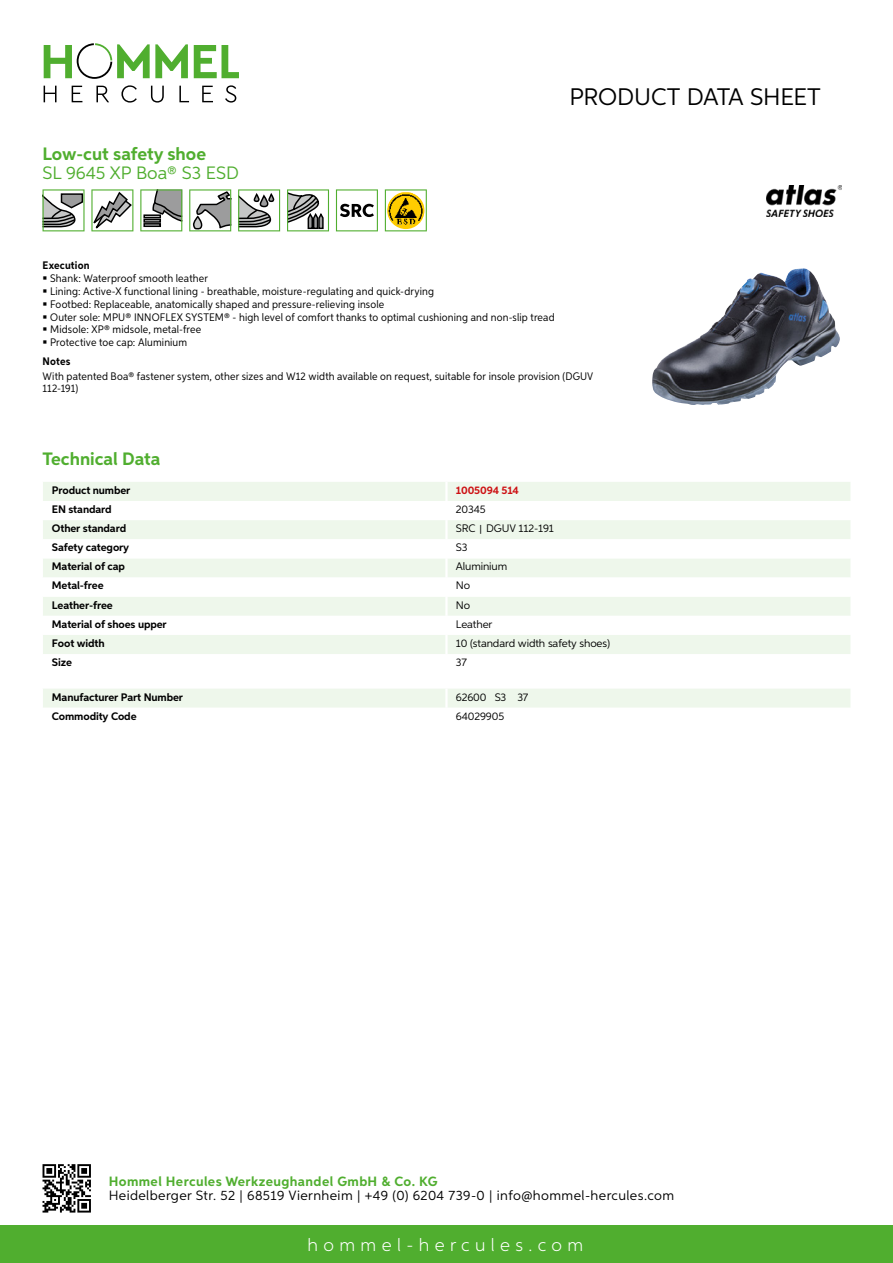
<style>
.page{position:relative;width:893px;height:1263px;background:#fff}
.page>*{position:absolute;margin:0;border:0;box-sizing:border-box;transform-origin:0 0}
.t1{font:24px "Aspira";letter-spacing:-.01em;color:#000}
.t2{font:700 18px "Aspira";color:#50ae2f}
.t3{font:300 18px "Aspira";letter-spacing:.3em;color:#fff}
.t4{font:18px "Aspira";color:#50ae2f}
.t5{font:13.5px "Aspira";letter-spacing:.03em;color:#000}
.t6{font:700 13.5px "Aspira";letter-spacing:.03em;color:#50ae2f}
.t7{font:10.95px/12.8px "Aspira Nar";letter-spacing:.015em;color:#000}
.t8{font:700 10.95px "Aspira";letter-spacing:-.01em;color:#000}
.t9{font:10.95px "Aspira";letter-spacing:-.01em;color:#000}
.t10{font:700 10.95px "Aspira Nar";letter-spacing:.015em;color:#000}
.t11{font:700 10.95px "Aspira";letter-spacing:-.01em;color:#cd1013}
.s1{font-family:"Wuerth Global";font-size:10.5px}
</style>
<div class="page">
<div style="left:0;top:1226px;width:893px;height:37px;background:#50ae2f"></div>
<svg style="left:43px;top:1164px;width:48px;height:48px"></svg>
<svg style="left:194px;top:45px;width:45px;height:33px"></svg>
<svg style="left:44px;top:43px;width:144px;height:36px"></svg>
<svg style="left:44px;top:86px;width:13px;height:16px"></svg>
<svg style="left:72px;top:86px;width:10px;height:16px"></svg>
<svg style="left:96px;top:86px;width:13px;height:16px"></svg>
<svg style="left:121px;top:85px;width:16px;height:18px"></svg>
<svg style="left:151px;top:86px;width:13px;height:17px"></svg>
<svg style="left:179px;top:86px;width:10px;height:16px"></svg>
<svg style="left:202px;top:86px;width:11px;height:16px"></svg>
<svg style="left:225px;top:85px;width:11px;height:18px"></svg>
<div style="left:43px;top:482px;width:807px;height:19px;background:#eef7eb"></div>
<svg style="left:43px;top:520px;width:807px;height:134px;fill:#eef7eb"></svg>
<hr style="left:445px;top:482px;width:3px;height:19px;background:#fff">
<hr style="left:445px;top:520px;width:3px;height:19px;background:#fff">
<hr style="left:445px;top:539px;width:3px;height:19px;background:#fff">
<hr style="left:445px;top:558px;width:3px;height:19px;background:#fff">
<hr style="left:445px;top:577px;width:3px;height:20px;background:#fff">
<hr style="left:445px;top:597px;width:3px;height:19px;background:#fff">
<hr style="left:445px;top:616px;width:3px;height:19px;background:#fff">
<hr style="left:445px;top:635px;width:3px;height:19px;background:#fff">
<div style="left:43px;top:689px;width:807px;height:19px;background:#eef7eb"></div>
<svg style="left:43px;top:189px;width:90px;height:42px"></svg>
<svg style="left:140px;top:189px;width:42px;height:42px"></svg>
<svg style="left:189px;top:189px;width:42px;height:42px"></svg>
<svg style="left:238px;top:189px;width:42px;height:42px"></svg>
<svg style="left:287px;top:189px;width:42px;height:42px"></svg>
<svg style="left:336px;top:189px;width:42px;height:42px"></svg>
<svg style="left:385px;top:189px;width:42px;height:42px"></svg>
<img style="left:652px;top:268px;width:188px;height:137px">
<img style="left:766px;top:185px;width:76px;height:32px">
<h2 class="t2" style="left:43px;top:142px;width:165px">Low-cut safety shoe</h2>
<h2 class="t4" style="left:43px;top:162px;width:195px">SL 9645 XP Boa® S3 ESD</h2>
<h1 class="t1" style="left:569px;top:82px;width:253px">Product data sh eet</h1>
<p class="t10" style="left:43px;top:259px;width:49px">Execution</p>
<p class="t7" style="left:50px;top:272px;width:506px">Shank: Waterproof smooth leather<br>Lining: Active-X functional lining - breathable, moisture-regulating and quick-drying<br>Footbed: Replaceable, anatomically shaped and pressure-relieving insole<br>Outer sole: MPU® INNOFLEX SYSTEM® - high level of comfort thanks to optimal cushioning and non-slip tread Midsole: XP® midsole, metal-free<br>Protective toe cap: Aluminium</p>
<p class="t10" style="left:43px;top:355px;width:29px">Notes</p>
<p class="t7" style="left:43px;top:370px;width:552px;line-height:12px">With patented Boa® fastener system, other sizes and W12 width available on request, suitable for insole provision (DGUV<br>112-191)</p>
<h2 class="t2" style="left:43px;top:448px;width:120px">Technical Data</h2>
<p class="t8" style="left:52px;top:483px;width:80px">Product number</p>
<p class="t11" style="left:456px;top:483px;width:65px">1005094 514</p>
<p class="t8" style="left:52px;top:502px;width:61px">EN standard</p>
<p class="t9" style="left:456px;top:502px;width:31px">20345</p>
<p class="t8" style="left:52px;top:521px;width:76px">Other standard</p>
<p class="t9" style="left:456px;top:522px;width:100px">SRC <span class="s1">|</span> DGUV 112-191</p>
<p class="t8" style="left:52px;top:541px;width:79px">Safety category</p>
<p class="t9" style="left:456px;top:541px;width:13px">S3</p>
<p class="t8" style="left:52px;top:560px;width:75px">Material of cap</p>
<p class="t9" style="left:456px;top:560px;width:53px">Aluminium</p>
<p class="t8" style="left:52px;top:579px;width:53px">Metal-free</p>
<p class="t9" style="left:456px;top:579px;width:16px">No</p>
<p class="t8" style="left:52px;top:598px;width:62px">Leather-free</p>
<p class="t9" style="left:456px;top:598px;width:16px">No</p>
<p class="t8" style="left:52px;top:617px;width:116px">Material of shoes upper</p>
<p class="t9" style="left:456px;top:617px;width:38px">Leather</p>
<p class="t8" style="left:52px;top:636px;width:54px">Foot width</p>
<p class="t9" style="left:456px;top:636px;width:156px">10 (standard width safety shoes)</p>
<p class="t8" style="left:52px;top:655px;width:22px">Size</p>
<p class="t9" style="left:456px;top:655px;width:13px">37</p>
<p class="t8" style="left:52px;top:690px;width:133px">Manufacturer Part Number</p>
<p class="t9" style="left:456px;top:690px;width:74px">62600 S3 37</p>
<p class="t8" style="left:52px;top:709px;width:86px">Commodity Code</p>
<p class="t9" style="left:456px;top:709px;width:50px">64029905</p>
<p class="t6" style="left:109px;top:1172px;width:330px">Hommel Hercules Werkzeughandel GmbH &amp; Co. KG</p>
<p class="t5" style="left:109px;top:1187px;width:567px">Heidelberger Str. 52 | 68519 Viernheim | +49 (0) 6204 739-0 | info@hommel-hercules.com</p>
<h2 class="t3" style="left:307px;top:1234px;width:277px">hommel-hercules.com</h2>
</div>
